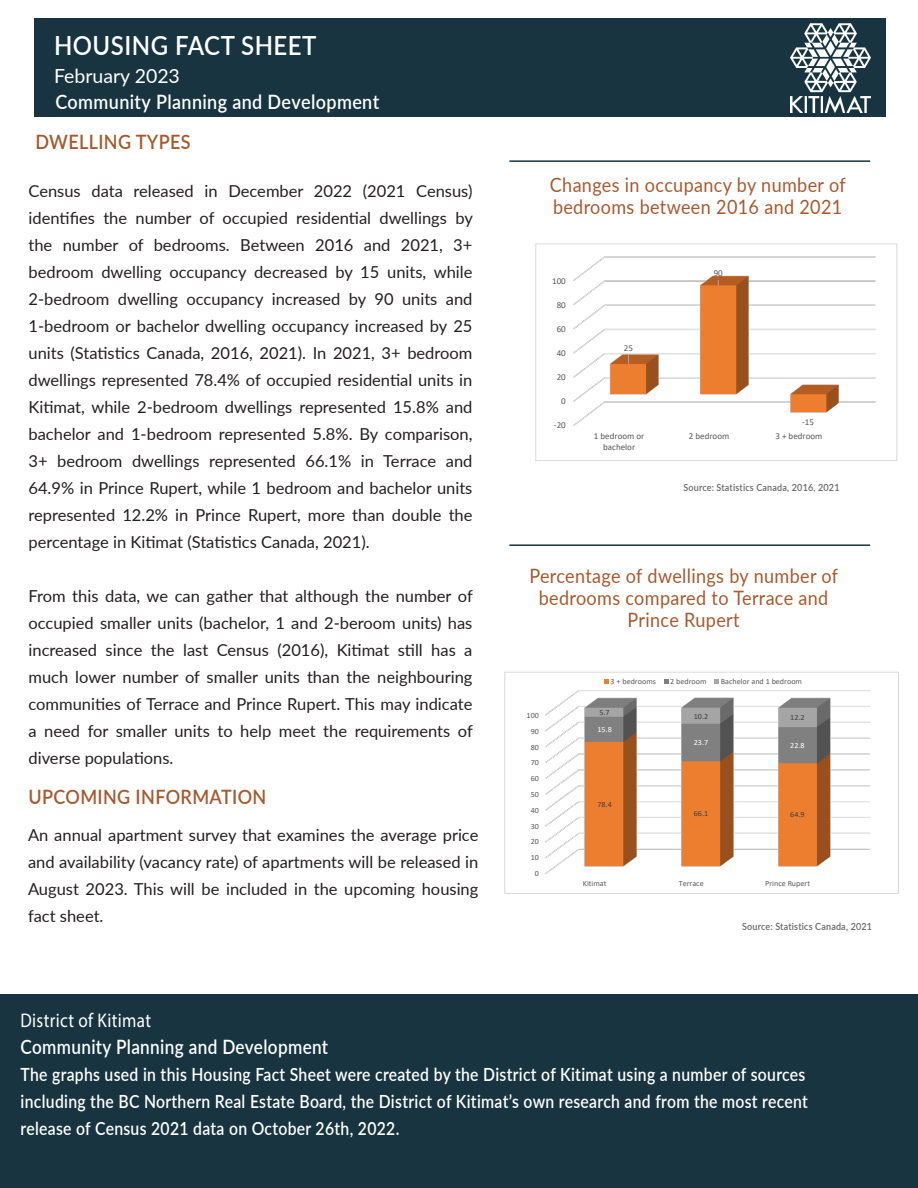
<style>
.page{position:relative;width:918px;height:1188px;background:#fff}
.page>*{position:absolute;margin:0;border:0;box-sizing:border-box;transform-origin:0 0}
.t1{font:600 26.4px "Lato";letter-spacing:.02em;color:#fff;scale:.91 1}
.t2{font:19.8px/21.6px "Lato";letter-spacing:.02em;color:#a6592d;text-align:center;scale:.91 1}
.t3{font:600 19.8px "Lato";letter-spacing:.02em;color:#a6592d;scale:.91 1}
.t4{font:600 19.8px "Lato";letter-spacing:.02em;color:#fff;scale:.91 1}
.t5{font:600 19.8px "Lato";letter-spacing:.02em;color:#fff;scale:.87 1}
.t6{font:19.8px "Myriad Pro";letter-spacing:.02em;color:#fff;scale:.87 1}
.t7{font:19.5px "Lato";color:#fff}
.t8{font:600 18.15px/27px "Lato";letter-spacing:.02em;color:#fff;scale:.87 1}
.t9{font:16.5px/27px "Lato";color:#231f20;text-align:justify}
.t10{font:600 9.9px "Lato";letter-spacing:.02em;color:#666;scale:.91 1}
.t11{font:9px/11.1px "Calibri";color:#595959;text-align:center}
.t12{font:7.95px "Calibri";color:#595959}
.t13{font:7.95px "Calibri";color:#404040}
.t14{font:7.95px "Calibri";color:#fff}
</style>
<div class="page">
<div style="left:35px;top:19px;width:851px;height:98px;background:#173440"></div>
<img style="left:791px;top:23px;width:79px;height:90px">
<hr style="left:509px;top:160px;width:361px;height:2px;background:#173440">
<img style="left:573px;top:256px;width:303px;height:170px">
<div style="left:535px;top:244px;width:362px;height:217px;border:1px solid #d9d9d9"></div>
<div style="left:0;top:995px;width:918px;height:193px;background:#173440"></div>
<hr style="left:509px;top:544px;width:361px;height:2px;background:#173440">
<img style="left:545px;top:690px;width:325px;height:184px">
<svg style="left:604px;top:680px;width:5px;height:4px"></svg>
<svg style="left:664px;top:680px;width:4px;height:4px"></svg>
<svg style="left:714px;top:680px;width:5px;height:4px"></svg>
<div style="left:504px;top:672px;width:395px;height:222px;border:1px solid #d9d9d9"></div>
<p class="t1" style="left:54px;top:26px;width:290px">HOUSING FACT SHEET</p>
<p class="t7" style="left:54px;top:62px;width:127px">February 2023</p>
<p class="t4" style="left:55px;top:88px;width:358px">Community Planning and Development</p>
<p class="t3" style="left:35px;top:128px;width:172px">DWELLING TYPES</p>
<p class="t9" style="left:28px;top:177px;width:446px">Census data released in December 2022 (2021 Census) identifies the number of occupied residential dwellings by the number of bedrooms. Between 2016 and 2021, 3+ bedroom dwelling occupancy decreased by 15 units, while 2-bedroom dwelling occupancy increased by 90 units and 1-bedroom or bachelor dwelling occupancy increased by 25 units (Statistics Canada, 2016, 2021). In 2021, 3+ bedroom dwellings represented 78.4% of occupied residential units in Kitimat, while 2-bedroom dwellings represented 15.8% and bachelor and 1-bedroom represented 5.8%. By comparison, 3+ bedroom dwellings represented 66.1% in Terrace and 64.9% in Prince Rupert, while 1 bedroom and bachelor units represented 12.2% in Prince Rupert, more than double the percentage in Kitimat (Statistics Canada, 2021).</p>
<p class="t9" style="left:28px;top:582px;width:446px">From this data, we can gather that although the number of occupied smaller units (bachelor, 1 and 2-beroom units) has increased since the last Census (2016), Kitimat still has a much lower number of smaller units than the neighbouring communities of Terrace and Prince Rupert. This may indicate a need for smaller units to help meet the requirements of diverse populations.</p>
<p class="t3" style="left:28px;top:783px;width:263px">UPCOMING INFORMATION</p>
<p class="t9" style="left:28px;top:820px;width:452px">An annual apartment survey that examines the average price and availability (vacancy rate) of apartments will be released in August 2023. This will be included in the upcoming housing fact sheet.</p>
<p class="t2" style="left:550px;top:174px;width:327px;text-align:left">Changes in occupancy by number of bedrooms between 2016 and 2021</p>
<p class="t11" style="left:552px;top:275px;width:15px">100</p>
<p class="t11" style="left:557px;top:299px;width:11px">80</p>
<p class="t11" style="left:557px;top:323px;width:11px">60</p>
<p class="t11" style="left:557px;top:347px;width:11px">40</p>
<p class="t11" style="left:557px;top:371px;width:11px">20</p>
<p class="t11" style="left:561px;top:395px;width:6px">0</p>
<p class="t11" style="left:554px;top:419px;width:13px">-20</p>
<p class="t11" style="left:624px;top:342px;width:11px">25</p>
<p class="t11" style="left:714px;top:267px;width:11px">90</p>
<p class="t11" style="left:802px;top:416px;width:13px">-15</p>
<p class="t11" style="left:594px;top:430px;width:52px">1 bedroom or bachelor</p>
<p class="t11" style="left:689px;top:430px;width:42px">2 bedroom</p>
<p class="t11" style="left:775px;top:430px;width:49px">3 + bedroom</p>
<p class="t10" style="left:683px;top:480px;width:173px">Source: Statistics Canada, 2016, 2021</p>
<p class="t2" style="left:529px;top:565px;width:341px">Percentage of dwellings by number of bedrooms compared to Terrace and<br>Prince Rupert</p>
<p class="t12" style="left:527px;top:710px;width:14px">100</p>
<p class="t12" style="left:531px;top:726px;width:10px">90</p>
<p class="t12" style="left:531px;top:741px;width:10px">80</p>
<p class="t12" style="left:531px;top:757px;width:10px">70</p>
<p class="t12" style="left:531px;top:773px;width:10px">60</p>
<p class="t12" style="left:531px;top:789px;width:10px">50</p>
<p class="t12" style="left:531px;top:805px;width:10px">40</p>
<p class="t12" style="left:531px;top:820px;width:10px">30</p>
<p class="t12" style="left:531px;top:836px;width:10px">20</p>
<p class="t12" style="left:531px;top:852px;width:10px">10</p>
<p class="t12" style="left:535px;top:868px;width:6px">0</p>
<p class="t12" style="left:611px;top:676px;width:47px">3 + bedrooms</p>
<p class="t12" style="left:670px;top:676px;width:38px">2 bedroom</p>
<p class="t12" style="left:721px;top:676px;width:83px">Bachelor and 1 bedroom</p>
<p class="t13" style="left:599px;top:707px;width:12px">5.7</p>
<p class="t14" style="left:597px;top:724px;width:16px">15.8</p>
<p class="t13" style="left:597px;top:799px;width:16px">78.4</p>
<p class="t13" style="left:694px;top:711px;width:16px">10.2</p>
<p class="t13" style="left:790px;top:712px;width:16px">12.2</p>
<p class="t14" style="left:694px;top:737px;width:16px">23.7</p>
<p class="t14" style="left:790px;top:740px;width:16px">22.8</p>
<p class="t13" style="left:694px;top:808px;width:16px">66.1</p>
<p class="t13" style="left:790px;top:809px;width:16px">64.9</p>
<p class="t12" style="left:583px;top:878px;width:25px">Kitimat</p>
<p class="t12" style="left:679px;top:878px;width:27px">Terrace</p>
<p class="t12" style="left:765px;top:878px;width:46px">Prince Rupert</p>
<p class="t10" style="left:742px;top:919px;width:144px">Source: Statistics Canada, 2021</p>
<p class="t6" style="left:21px;top:1008px;width:152px">District of Kitimat</p>
<p class="t5" style="left:21px;top:1032px;width:355px">Community Planning and Development</p>
<p class="t8" style="left:21px;top:1060px;width:907px">The graphs used in this Housing Fact Sheet were created by the District of Kitimat using a number of sources including the BC Northern Real Estate Board, the District of Kitimat’s own research and from the most recent release of Census 2021 data on October 26th, 2022.</p>
</div>
